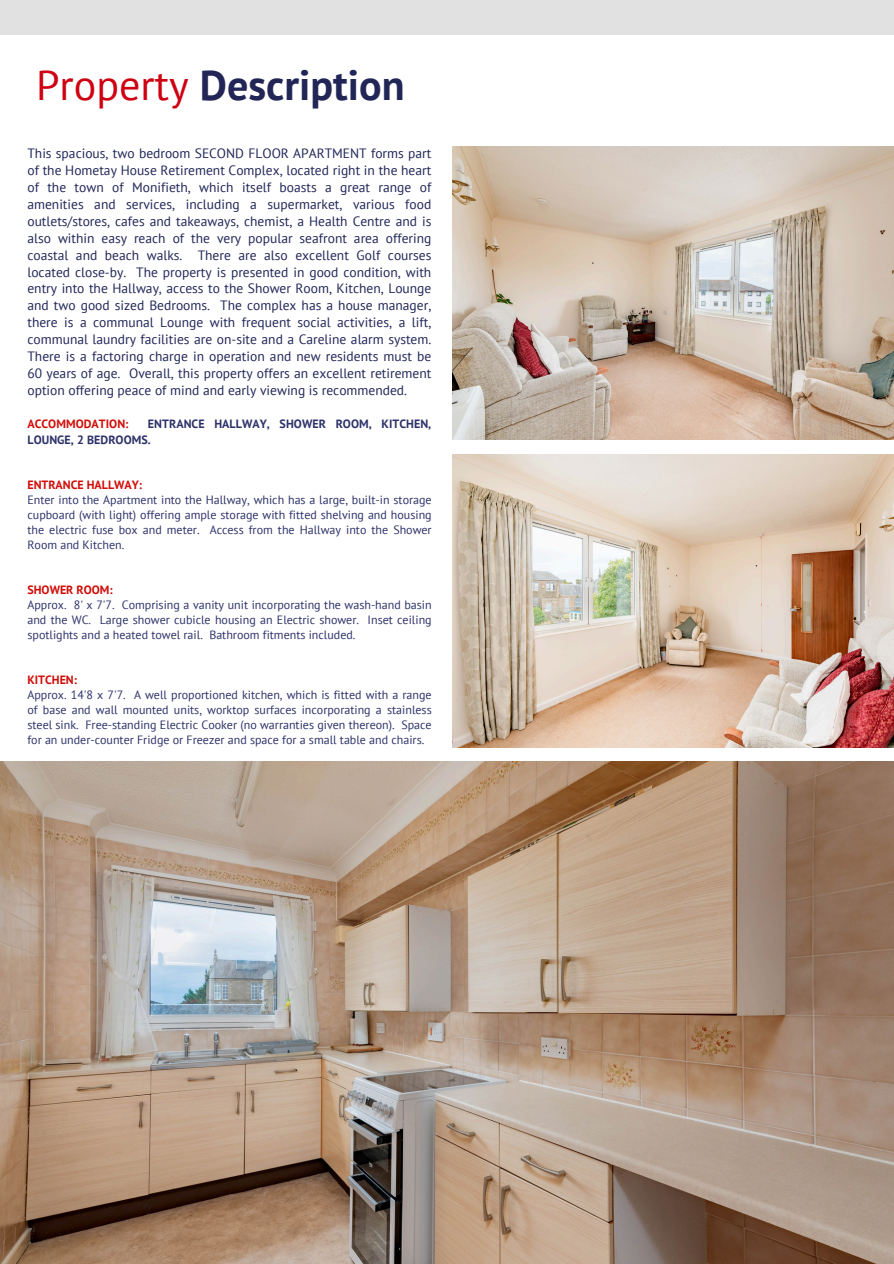
<style>
.page{position:relative;width:894px;height:1264px;background:#fff}
.page>*{position:absolute;margin:0;border:0;box-sizing:border-box;transform-origin:0 0}
.t1{font:700 42px "PT Sans";color:#212657}
.t2{font:13.5px/16.8px "PT Sans";color:#212657;text-align:justify}
.t3{font:12px/15px "PT Sans";color:#2d3269;text-align:justify}
.t4{font:700 12px/16px "PT Sans";letter-spacing:.005em;color:#2d3269}
.t5{font:700 12px "PT Sans";color:#d10d09}
.s1{font-weight:400;color:#ce0012}
</style>
<div class="page">
<div style="left:0;top:0;width:893px;height:34px;background:#e1e1e1"></div>
<img style="left:452px;top:454px;width:441px;height:293px">
<img style="left:452px;top:146px;width:441px;height:294px">
<img style="left:0;top:762px;width:892px;height:501px">
<p class="t1" style="left:36px;top:57px;width:370px"><span class="s1">Property</span> Description</p>
<p class="t2" style="left:27px;top:145px;width:405px">This spacious, two bedroom SECOND FLOOR APARTMENT forms part of the Hometay House Retirement Complex, located right in the heart of the town of Monifieth, which itself boasts a great range of amenities and services, including a supermarket, various food outlets/stores, cafes and takeaways, chemist, a Health Centre and is also within easy reach of the very popular seafront area offering coastal and beach walks. There are also excellent Golf courses located close-by. The property is presented in good condition, with entry into the Hallway, access to the Shower Room, Kitchen, Lounge and two good sized Bedrooms. The complex has a house manager, there is a communal Lounge with frequent social activities, a lift, communal laundry facilities are on-site and a Careline alarm system.<br>There is a factoring charge in operation and new residents must be 60 years of age. Overall, this property offers an excellent retirement option offering peace of mind and early viewing is recommended.</p>
<p class="t5" style="left:27px;top:416px;width:102px">ACCOMMODATION:</p>
<p class="t4" style="left:27px;top:416px;width:405px;text-indent:120px">ENTRANCE HALLWAY, SHOWER ROOM, KITCHEN,<br>LOUNGE, 2 BEDROOMS.</p>
<p class="t5" style="left:27px;top:476px;width:116px">ENTRANCE HALLWAY:</p>
<p class="t3" style="left:27px;top:492px;width:405px">Enter into the Apartment into the Hallway, which has a large, built-in storage cupboard (with light) offering ample storage with fitted shelving and housing the electric fuse box and meter. Access from the Hallway into the Shower Room and Kitchen.</p>
<p class="t5" style="left:27px;top:581px;width:87px">SHOWER ROOM:</p>
<p class="t3" style="left:27px;top:597px;width:405px">Approx. 8' x 7'7. Comprising a vanity unit incorporating the wash-hand basin and the WC. Large shower cubicle housing an Electric shower. Inset ceiling spotlights and a heated towel rail. Bathroom fitments included.</p>
<p class="t5" style="left:27px;top:671px;width:51px">KITCHEN:</p>
<p class="t3" style="left:27px;top:687px;width:405px">Approx. 14'8 x 7'7. A well proportioned kitchen, which is fitted with a range of base and wall mounted units, worktop surfaces incorporating a stainless steel sink. Free-standing Electric Cooker (no warranties given thereon). Space for an under-counter Fridge or Freezer and space for a small table and chairs.</p>
</div>
